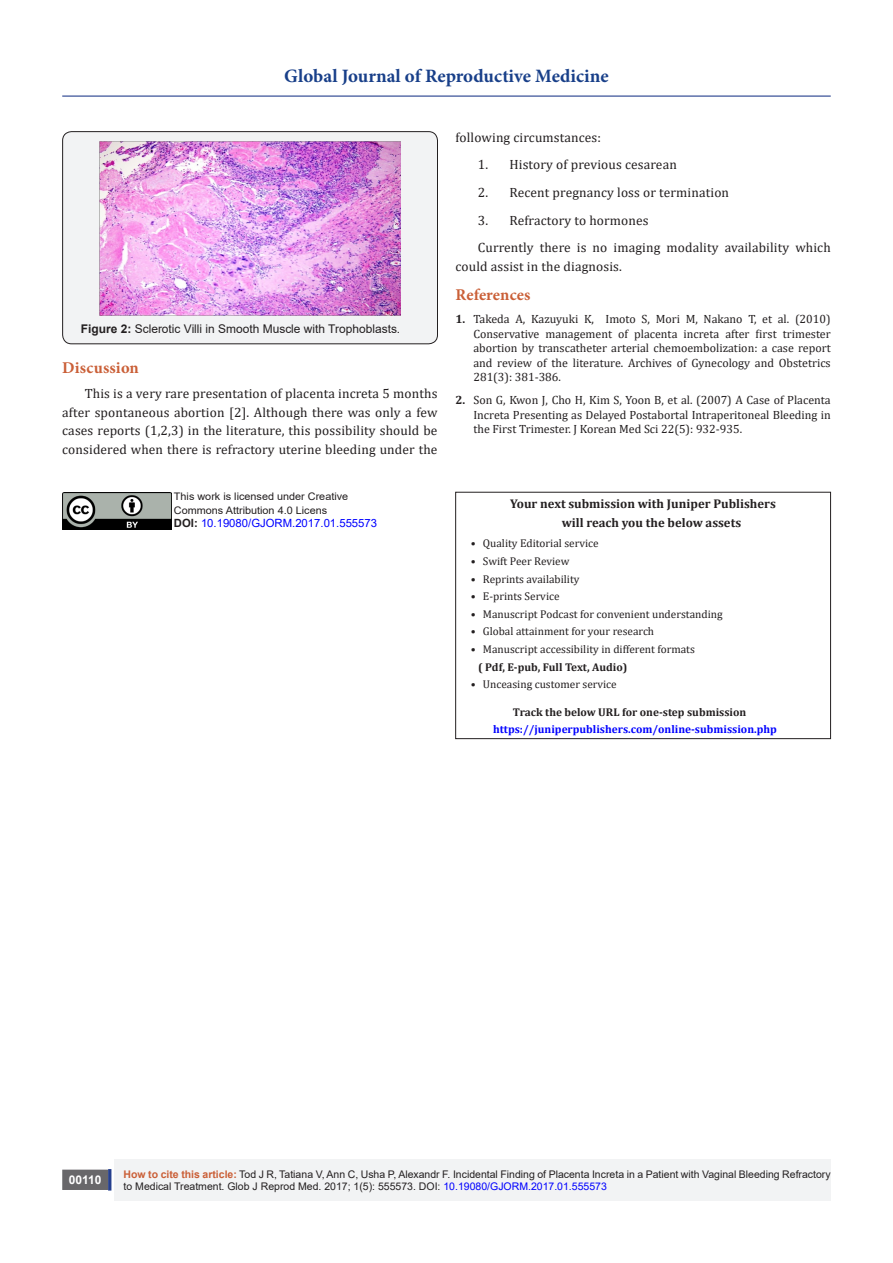
<style>
.page{position:relative;width:893px;height:1263px;background:#fff}
.page>*{position:absolute;margin:0;border:0;box-sizing:border-box;transform-origin:0 0}
.t1{font:700 18.9px "Minion Pro";color:#183f89}
.t2{font:700 16.5px "Minion Pro";letter-spacing:.01em;color:#ca5f37}
.t3{font:13.5px/18.8px "Cambria";letter-spacing:.01em;color:#231f20;text-align:justify}
.t4{font:700 12.6px "Cambria";color:#231f20}
.t5{font:12px/14.4px "Cambria";color:#231f20;text-align:justify}
.t6{font:12px "Arial";color:#231f20}
.t7{font:700 12px "Arial";color:#fff}
.t8{font:11.25px "Cambria";color:#231f20}
.t9{font:700 11.25px "Cambria";color:#231f20}
.t10{font:700 11.25px "Cambria";color:#00f}
.t11{font:11.25px "Arial";color:#00f}
.t12{font:10.5px/12.6px "Arial";color:#231f20}
.t13{font:10.35px "Arial";color:#231f20;scale:1.04 1}
.s1{font-weight:700}
.s2{font-weight:700;color:#231f20}
.s3{font-weight:700;color:#ca5f37}
.s4{color:#00f}
</style>
<div class="page">
<div style="left:115px;top:1160px;width:716px;height:41px;background:#f2f3f4"></div>
<div style="left:63px;top:1170px;width:44px;height:19px;background:#68676a"></div>
<div style="left:62px;top:1169px;width:46px;height:21px;border:2px solid #68676a"></div>
<div style="left:108px;top:1169px;width:3px;height:21px;background:#253f8e;border:2px solid #253f8e"></div>
<hr style="left:62px;top:96px;width:769px;height:1px;background:#253f8e">
<div style="left:63px;top:132px;width:374px;height:212px;background:#f2f3f4;border-radius:9px"></div>
<div style="left:62px;top:131px;width:376px;height:213px;border:1px solid #231f20;border-radius:9px"></div>
<img style="left:100px;top:141px;width:301px;height:174px">
<div style="left:455px;top:492px;width:376px;height:247px;border:1px solid #231f20"></div>
<img style="left:62px;top:493px;width:109px;height:36px">
<p class="t1" style="left:284px;top:63px;width:326px">Global Journal of Reproductive Medicine</p>
<p class="t6" style="left:81px;top:321px;width:321px"><span class="s1">Figure 2:</span> Sclerotic Villi in Smooth Muscle with Trophoblasts.</p>
<p class="t2" style="left:62px;top:356px;width:78px">Discussion</p>
<p class="t3" style="left:62px;top:384px;width:377px;text-indent:22px">This is a very rare presentation of placenta increta 5 months after spontaneous abortion [2]. Although there was only a few cases reports (1,2,3) in the literature, this possibility should be considered when there is refractory uterine bleeding under the</p>
<p class="t13" style="left:174px;top:489px;width:169px">This work is licensed under Creative</p>
<p class="t13" style="left:174px;top:503px;width:149px">Commons Attribution 4.0 Licens</p>
<p class="t11" style="left:174px;top:516px;width:205px"><span class="s2">DOI:</span> 10.19080/GJORM.2017.01.555573</p>
<p class="t3" style="left:455px;top:128px;width:147px">following circumstances:</p>
<p class="t3" style="left:478px;top:155px;width:200px">1. History of previous cesarean</p>
<p class="t3" style="left:478px;top:183px;width:253px">2. Recent pregnancy loss or termination</p>
<p class="t3" style="left:478px;top:211px;width:172px">3. Refractory to hormones</p>
<p class="t3" style="left:455px;top:238px;width:377px;text-indent:22px">Currently there is no imaging modality availability which could assist in the diagnosis.</p>
<p class="t2" style="left:455px;top:283px;width:77px">References</p>
<p class="t5" style="left:473px;top:312px;width:359px;text-indent:-18px"><span class="s1">1.</span> Takeda A, Kazuyuki K, Imoto S, Mori M, Nakano T, et al. (2010)<br>Conservative management of placenta increta after first trimester abortion by transcatheter arterial chemoembolization: a case report and review of the literature. Archives of Gynecology and Obstetrics 281(3): 381-386.</p>
<p class="t5" style="left:473px;top:393px;width:359px;text-indent:-18px"><span class="s1">2.</span> Son G, Kwon J, Cho H, Kim S, Yoon B, et al. (2007) A Case of Placenta Increta Presenting as Delayed Postabortal Intraperitoneal Bleeding in the First Trimester. J Korean Med Sci 22(5): 932-935.</p>
<p class="t4" style="left:510px;top:495px;width:267px">Your next submission with Juniper Publishers</p>
<p class="t4" style="left:562px;top:514px;width:181px">will reach you the below assets</p>
<p class="t8" style="left:471px;top:537px;width:129px">• Quality Editorial service</p>
<p class="t8" style="left:471px;top:554px;width:100px">• Swift Peer Review</p>
<p class="t8" style="left:471px;top:572px;width:110px">• Reprints availability</p>
<p class="t8" style="left:471px;top:590px;width:90px">• E-prints Service</p>
<p class="t8" style="left:471px;top:607px;width:253px">• Manuscript Podcast for convenient understanding</p>
<p class="t8" style="left:471px;top:625px;width:185px">• Global attainment for your research</p>
<p class="t8" style="left:471px;top:642px;width:226px">• Manuscript accessibility in different formats</p>
<p class="t9" style="left:478px;top:659px;width:151px">( Pdf, E-pub, Full Text, Audio)</p>
<p class="t8" style="left:471px;top:678px;width:147px">• Unceasing customer service</p>
<p class="t9" style="left:513px;top:704px;width:235px">Track the below URL for one-step submission</p>
<p class="t10" style="left:493px;top:721px;width:285px">https://juniperpublishers.com/online-submission.php</p>
<p class="t7" style="left:69px;top:1171px;width:34px">00110</p>
<p class="t12" style="left:124px;top:1168px;width:709px"><span class="s3">How to cite this article:</span> Tod J R, Tatiana V, Ann C, Usha P, Alexandr F. Incidental Finding of Placenta Increta in a Patient with Vaginal Bleeding Refractory to Medical Treatment. Glob J Reprod Med. 2017; 1(5): 555573. DOI: <span class="s4">10.19080/GJORM.2017.01.555573</span></p>
</div>
